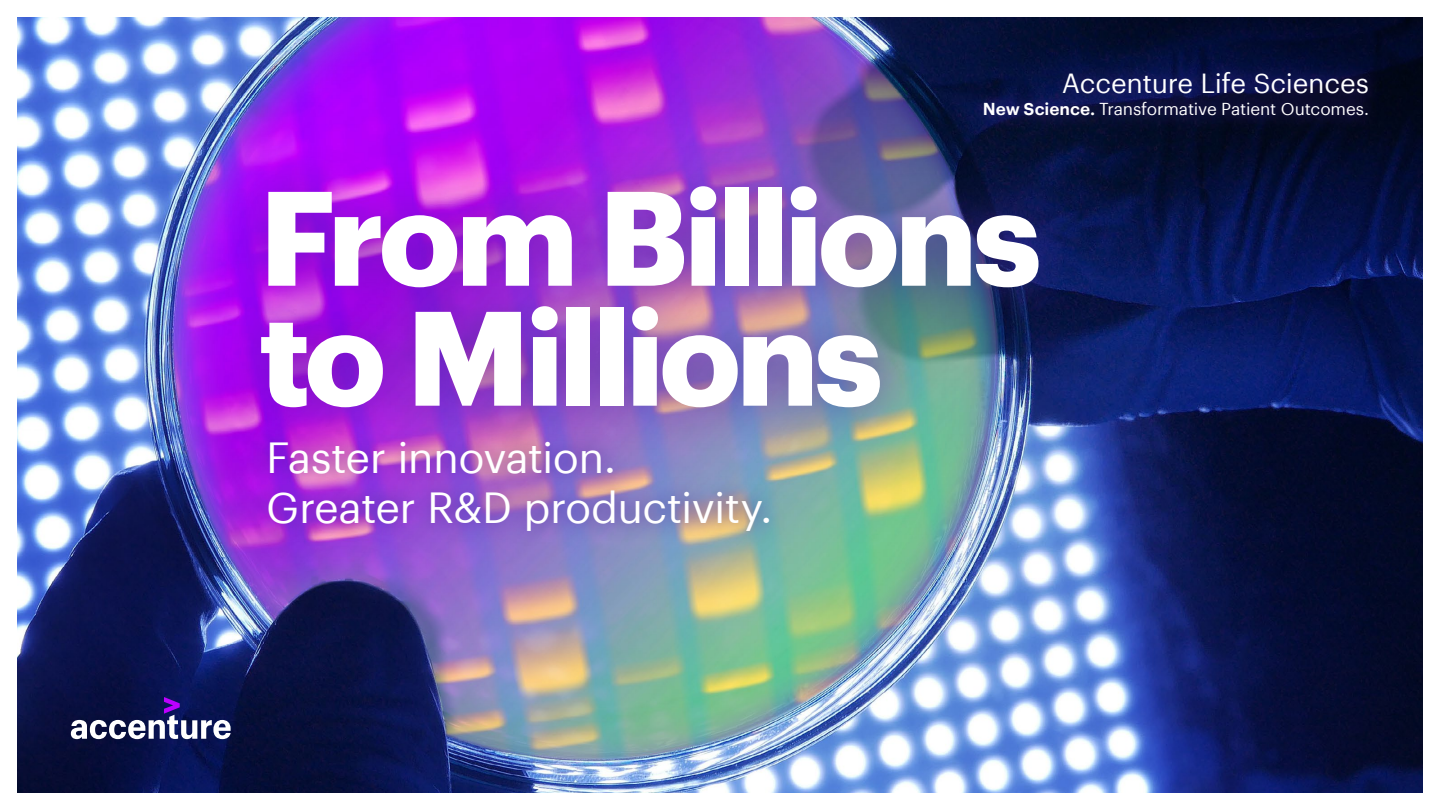
<style>
.page{position:relative;width:1440px;height:810px;background:#fff}
.page>*{position:absolute;margin:0;border:0;box-sizing:border-box;transform-origin:0 0}
.t1{font:700 131.25px/120px "Graphik";letter-spacing:-.045em;color:#fff}
.t2{font:42.5px/50px "Graphik";letter-spacing:-.02em;color:#fff}
.t3{font:27px "Graphik";letter-spacing:-.01em;color:#fff}
.t4{font:16.88px "Graphik";letter-spacing:-.01em;color:#fff}
.s1{font-weight:600}
</style>
<div class="page">
<img style="left:18px;top:18px;width:1404px;height:774px">
<div style="left:216px;top:140px;width:869px;height:314px;background:#45269a;opacity:.6"></div>
<svg style="left:71px;top:697px;width:160px;height:42px"></svg>
<div style="left:249px;top:423px;width:539px;height:126px;background:#45269a;opacity:.64"></div>
<div style="left:967px;top:56px;width:417px;height:76px;background:#45269a;opacity:.64"></div>
<h3 class="t3" style="left:1062px;top:63px;width:309px">Accenture Life Sciences</h3>
<p class="t4" style="left:983px;top:96px;width:388px"><span class="s1">New Science.</span> Transformative Patient Outcomes.</p>
<h1 class="t1" style="left:259px;top:166px;width:784px">From Billions to Millions</h1>
<h2 class="t2" style="left:266px;top:429px;width:508px">Faster innovation.<br>Greater R&amp;D productivity.</h2>
</div>
